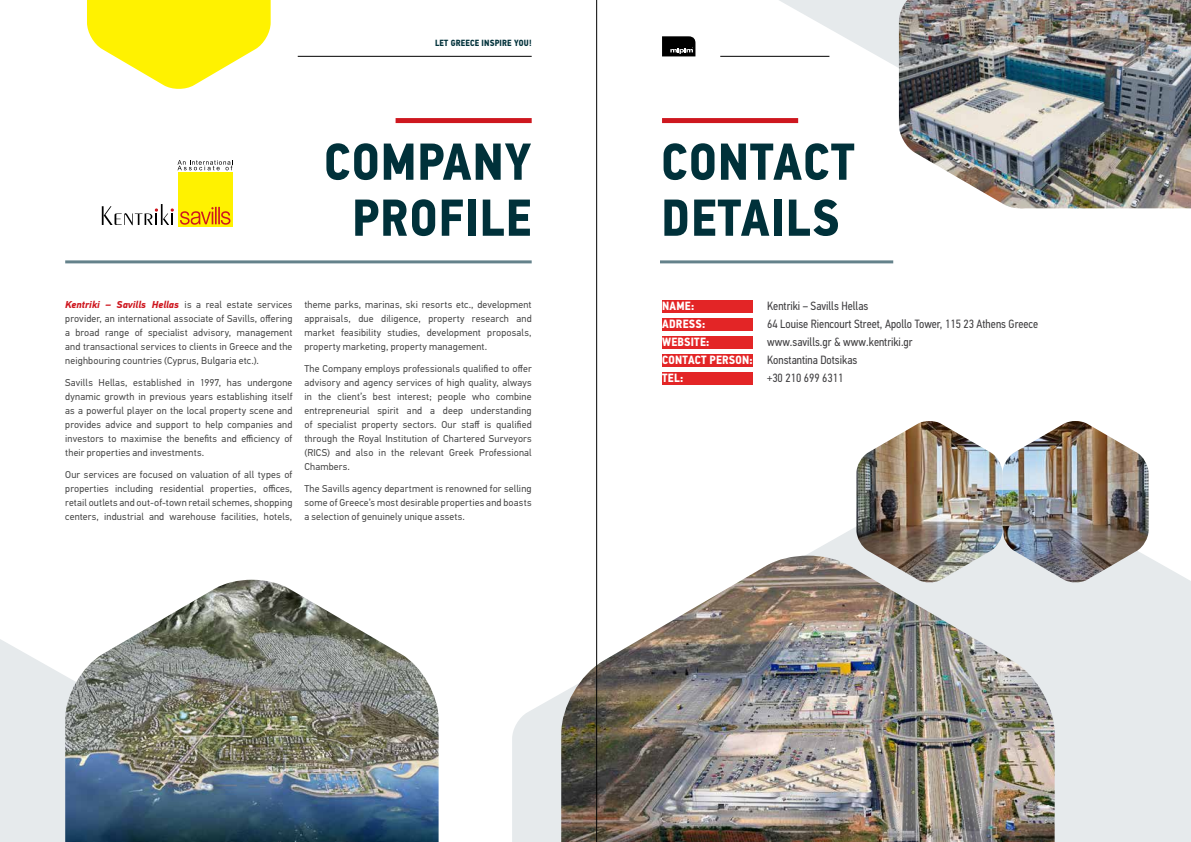
<style>
.page{position:relative;width:1191px;height:842px;background:#fff}
.page>*{position:absolute;margin:0;border:0;box-sizing:border-box;transform-origin:0 0}
.t1{font:700 52px/56px "PFDIN Text Cond Pro";letter-spacing:.02em;color:#00313a}
.t2{font:12px/18px "PFDIN Text Cond Pro";color:#414042}
.t3{font:700 12px/18px "PFDIN Text Cond Pro";letter-spacing:.02em;color:#fff}
.t4{font:10px/14px "PFDIN Text Pro";letter-spacing:.015em;color:#494949;text-align:justify}
.t5{font:700 9px "PFDIN Text Cond Pro";letter-spacing:.02em;color:#00313a}
.s1{font-weight:700;font-style:italic;color:#ce171f}
</style>
<div class="page">
<div style="left:178px;top:172px;width:54px;height:55px;background:#fff200"></div>
<svg style="left:180px;top:207px;width:50px;height:18px"></svg>
<svg style="left:101px;top:204px;width:73px;height:22px"></svg>
<svg style="left:177px;top:160px;width:56px;height:10px"></svg>
<svg style="left:87px;top:0;width:184px;height:89px"></svg>
<div style="left:395px;top:118px;width:136px;height:5px;background:#ce171f"></div>
<hr style="left:65px;top:260px;width:466px;height:3px;background:#64828b">
<hr style="left:660px;top:260px;width:233px;height:3px;background:#64828b">
<div style="left:662px;top:300px;width:91px;height:12px;background:#e32526"></div>
<div style="left:662px;top:318px;width:91px;height:12px;background:#e32526"></div>
<div style="left:662px;top:336px;width:91px;height:12px;background:#e32526"></div>
<div style="left:662px;top:354px;width:91px;height:12px;background:#e32526"></div>
<div style="left:662px;top:372px;width:91px;height:12px;background:#e32526"></div>
<svg style="left:0;top:579px;width:258px;height:263px;fill:#e6eaec"></svg>
<svg style="left:512px;top:463px;width:679px;height:379px"></svg>
<div style="left:1054px;top:622px;width:137px;height:220px;background:#e6eaec"></div>
<svg style="left:597px;top:0;width:302px;height:152px"></svg>
<img style="left:65px;top:580px;width:373px;height:262px">
<img style="left:856px;top:421px;width:292px;height:162px">
<img style="left:561px;top:556px;width:493px;height:286px">
<img style="left:899px;top:0;width:242px;height:209px">
<img style="left:1020px;top:0;width:171px;height:208px">
<hr style="left:298px;top:56px;width:233px;height:1px;background:#000">
<hr style="left:720px;top:56px;width:109px;height:1px;background:#000">
<svg style="left:662px;top:36px;width:33px;height:20px"></svg>
<hr style="left:596px;top:0;width:1px;height:842px;background:#000">
<p class="t5" style="left:435px;top:37px;width:98px">LET GREECE INSPIRE YOU!</p>
<h1 class="t1" style="left:324px;top:135px;width:209px;text-align:center">COMPANY<br>PROFILE</h1>
<p class="t4" style="left:65px;top:298px;width:229px"><span class="s1">Kentriki – Savills Hellas</span> is a real estate services provider, an international associate of Savills, offering a broad range of specialist advisory, management and transactional services to clients in Greece and the neighbouring countries (Cyprus, Bulgaria etc.).</p>
<p class="t4" style="left:65px;top:376px;width:229px">Savills Hellas, established in 1997, has undergone dynamic growth in previous years establishing itself as a powerful player on the local property scene and provides advice and support to help companies and investors to maximise the benefits and efficiency of their properties and investments.</p>
<p class="t4" style="left:65px;top:468px;width:229px">Our services are focused on valuation of all types of properties including residential properties, offices, retail outlets and out-of-town retail schemes, shopping centers, industrial and warehouse facilities, hotels,</p>
<p class="t4" style="left:304px;top:298px;width:229px">theme parks, marinas, ski resorts etc., development appraisals, due diligence, property research and market feasibility studies, development proposals, property marketing, property management.</p>
<p class="t4" style="left:304px;top:362px;width:229px">The Company employs professionals qualified to offer advisory and agency services of high quality, always in the client’s best interest; people who combine entrepreneurial spirit and a deep understanding of specialist property sectors. Our staff is qualified through the Royal Institution of Chartered Surveyors (RICS) and also in the relevant Greek Professional Chambers.</p>
<p class="t4" style="left:304px;top:482px;width:229px">The Savills agency department is renowned for selling some of Greece’s most desirable properties and boasts a selection of genuinely unique assets.</p>
<h1 class="t1" style="left:661px;top:135px;width:195px">CONTACT<br>DETAILS</h1>
<p class="t3" style="left:662px;top:297px;width:92px">NAME:<br>ADRESS:<br>WEBSITE:<br>CONTACT PERSON:<br>TEL:</p>
<p class="t2" style="left:767px;top:296px;width:273px">Kentriki – Savills Hellas<br>64 Louise Riencourt Street, Apollo Tower, 115 23 Athens Greece www.savills.gr &amp; www.kentriki.gr<br>Konstantina Dotsikas<br>+30 210 699 6311</p>
</div>
